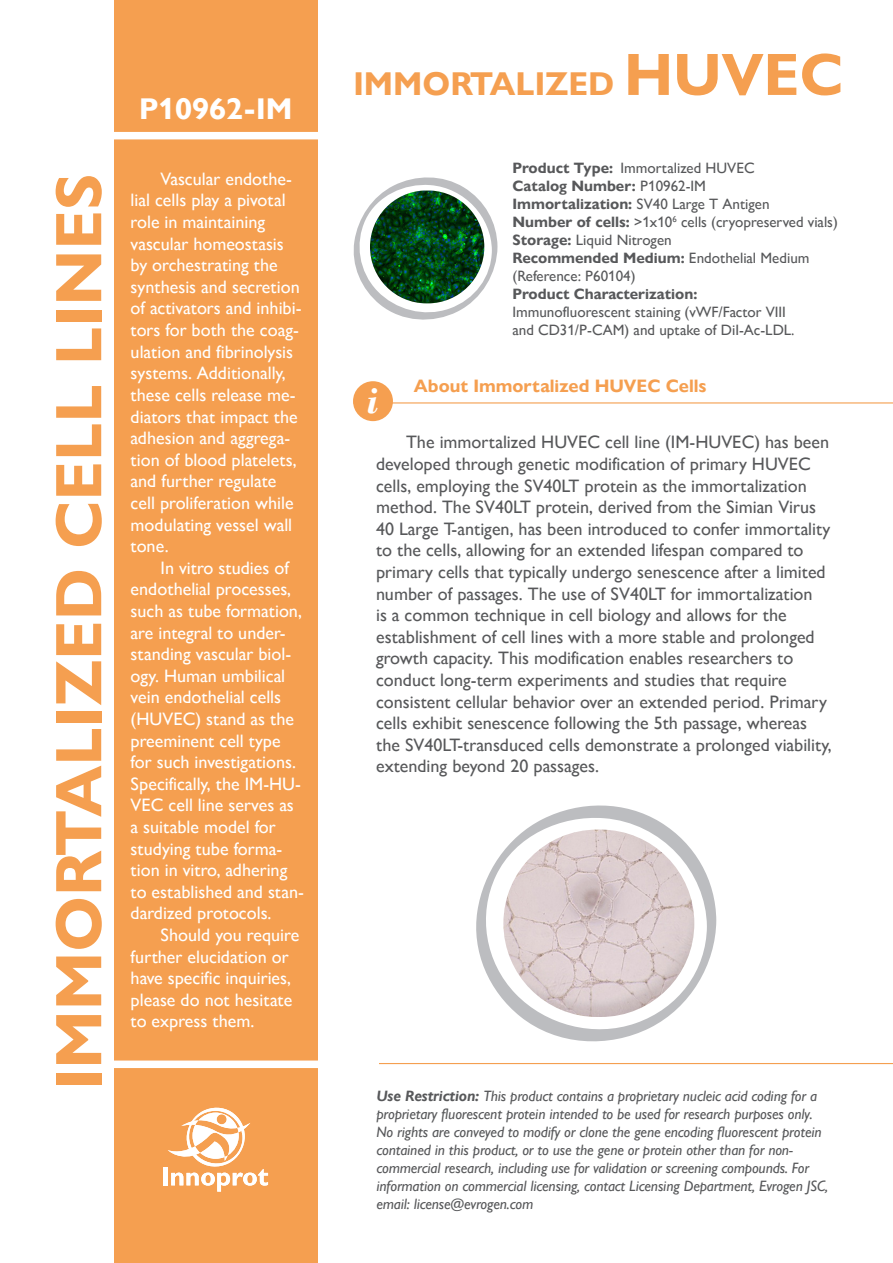
<style>
.page{position:relative;width:893px;height:1263px;background:#fff}
.page>*{position:absolute;margin:0;border:0;box-sizing:border-box;transform-origin:0 0}
.t1{font:700 66px "Gill Sans Nova";color:#f59f50}
.t2{font:italic 700 39px "Bodoni";color:#fff}
.t3{font:700 33px "Gill Sans Nova";color:#f59f50}
.t4{font:700 30px "Gill Sans Nova";color:#fff}
.t5{font:18px/21.6px "Gill Sans Nova";color:#57585a}
.t6{font:18px/21.6px "Gill Sans Nova";color:#fff}
.t7{font:700 18px "Gill Sans Nova";color:#f59f50}
.t8{font:italic 15px/18px "Gill Sans Nova";letter-spacing:-.01em;color:#57585a}
.t9{font:15px/18px "Gill Sans Nova";color:#57585a}
.t10{font:700 15px "Gill Sans Nova";color:#57585a}
.s1{font-size:60px}
.s2{font-weight:700}
.s3{font-weight:400}
</style>
<div class="page">
<div style="left:114px;top:0;width:203px;height:1262px;background:#f59f50"></div>
<div style="left:107px;top:132px;width:217px;height:7px;background:#fff"></div>
<div style="left:107px;top:1060px;width:217px;height:8px;background:#fff"></div>
<div style="left:163px;top:1167px;width:5px;height:18px;background:#fff"></div>
<svg style="left:168px;top:1107px;width:100px;height:84px"></svg>
<hr style="left:379px;top:1063px;width:514px;height:1px;background:#f59f50">
<hr style="left:353px;top:402px;width:540px;height:1px;background:#f59f50">
<svg style="left:353px;top:177px;width:144px;height:143px"></svg>
<div style="left:353px;top:381px;width:40px;height:40px;background:#f59f50;border-radius:50%"></div>
<svg style="left:476px;top:805px;width:240px;height:237px"></svg>
<p class="t1" style="left:40px;top:1090px;width:918px;rotate:-90deg">IMMORTALIZED CELL LINES</p>
<p class="t4" style="left:139px;top:91px;width:155px">P10962-IM</p>
<p class="t6" style="left:131px;top:168px;width:172px;text-indent:30px">Vascular endothe&shy;lial cells play a pivotal role in maintaining vascular homeostasis by orchestrating the synthesis and secretion of activators and inhibi&shy;tors for both the coag&shy;ulation and fibrinolysis systems. Additionally, these cells release me&shy;diators that impact the adhesion and aggrega&shy;tion of blood platelets, and further regulate cell proliferation while modulating vessel wall tone.</p>
<p class="t6" style="left:131px;top:557px;width:175px;text-indent:30px">In vitro studies of endothelial processes, such as tube formation, are integral to under&shy;standing vascular biol&shy;ogy. Human umbilical vein endothelial cells (HUVEC) stand as the preeminent cell type for such investigations.<br>Specifically, the IM-HU-<br>VEC cell line serves as a suitable model for studying tube forma&shy;tion in vitro, adhering to established and stan&shy;dardized protocols.</p>
<p class="t6" style="left:131px;top:924px;width:170px;text-indent:30px">Should you require further elucidation or have specific inquiries, please do not hesitate to express them.</p>
<p class="t3" style="left:353px;top:64px;width:491px">IMMORTALIZED <span class="s1">HUVEC</span></p>
<p class="t2" style="left:366px;top:377px;width:14px">i</p>
<p class="t9" style="left:512px;top:159px;width:244px"><span class="s2">Product Type:</span> Immortalized HUVEC</p>
<p class="t10" style="left:512px;top:177px;width:195px">Catalog Number: <span class="s3">P10962-IM</span></p>
<p class="t9" style="left:512px;top:195px;width:259px"><span class="s2">Immortalization:</span> SV40 Large T Antigen</p>
<p class="t9" style="left:512px;top:213px;width:327px"><span class="s2">Number of cells:</span> &gt;1x10<sup>6</sup> cells (cryopreserved vials)</p>
<p class="t9" style="left:512px;top:231px;width:161px"><span class="s2">Storage:</span> Liquid Nitrogen</p>
<p class="t9" style="left:512px;top:249px;width:299px"><span class="s2">Recommended Medium:</span> Endothelial Medium (Reference: P60104)</p>
<p class="t10" style="left:512px;top:285px;width:186px">Product Characterization:</p>
<p class="t9" style="left:512px;top:303px;width:275px">Immunofluorescent staining (vWF/Factor VIII</p>
<p class="t9" style="left:512px;top:321px;width:284px">and CD31/P-CAM) and uptake of DiI-Ac-LDL.</p>
<p class="t7" style="left:414px;top:375px;width:294px">About Immortalized HUVEC Cells</p>
<p class="t5" style="left:376px;top:431px;width:457px;text-indent:30px">The immortalized HUVEC cell line (IM-HUVEC) has been developed through genetic modification of primary HUVEC cells, employing the SV40LT protein as the immortalization method. The SV40LT protein, derived from the Simian Virus 40 Large T-antigen, has been introduced to confer immortality to the cells, allowing for an extended lifespan compared to primary cells that typically undergo senescence after a limited number of passages. The use of SV40LT for immortalization<br>is a common technique in cell biology and allows for the establishment of cell lines with a more stable and prolonged growth capacity. This modification enables researchers to conduct long-term experiments and studies that require consistent cellular behavior over an extended period. Primary cells exhibit senescence following the 5th passage, whereas the SV40LT-transduced cells demonstrate a prolonged viability, extending beyond 20 passages.</p>
<p class="t8" style="left:376px;top:1086px;width:453px"><span class="s2">Use Restriction:</span> This product contains a proprietary nucleic acid coding for a proprietary fluorescent protein intended to be used for research purposes only.<br>No rights are conveyed to modify or clone the gene encoding fluorescent protein contained in this product, or to use the gene or protein other than for non&shy;commercial research, including use for validation or screening compounds. For information on commercial licensing, contact Licensing Department, Evrogen JSC, email: license@evrogen.com</p>
</div>
